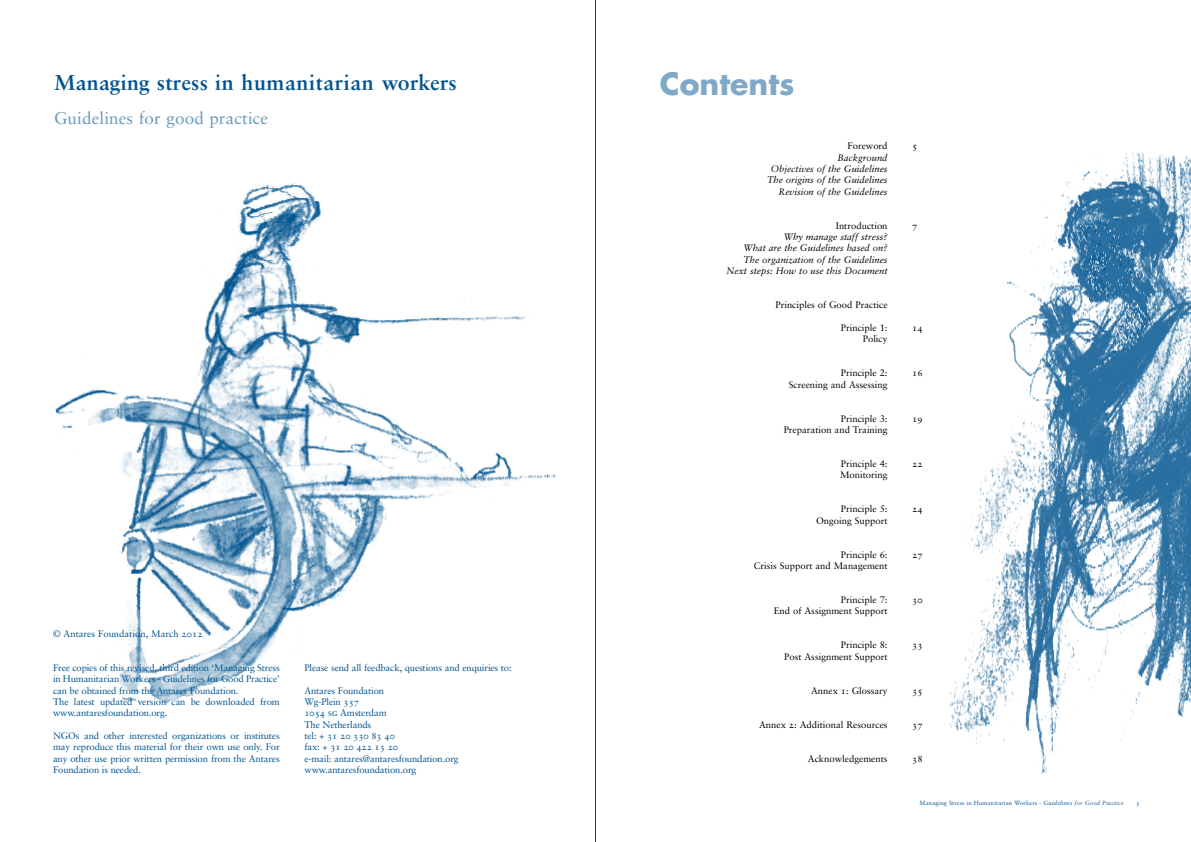
<style>
.page{position:relative;width:1191px;height:842px;background:#fff}
.page>*{position:absolute;margin:0;border:0;box-sizing:border-box;transform-origin:0 0}
.t1{font:700 30px "Futura";color:#80a9c7}
.t2{font:21.5px "Sabon Bold Os F";letter-spacing:.01em;color:#00538e}
.t3{font:17px "Sabon";letter-spacing:.01em;color:#6698bb}
.t4{font:9.5px/11.3px "Sabon";letter-spacing:-.015em;color:#00538e}
.t5{font:9.5px/11.3px "Sabon";color:#000;text-align:right}
.t6{font:9.5px/11.3px "Sabon Italic Os F";color:#000;text-align:right}
.t7{font:9.5px/11.3px "Sabon Roman SC";letter-spacing:-.015em;color:#00538e}
.t8{font:9.5px "Sabon Roman SC";color:#000}
.t9{font:6px "Sabon";letter-spacing:.025em;color:#00538e}
.s1{font-family:"Sabon Roman SC"}
.s2{font-family:"Sabon"}
.s3{font-family:"Sabon Italic Os F"}
</style>
<div class="page">
<img style="left:55px;top:183px;width:501px;height:521px">
<img style="left:944px;top:152px;width:247px;height:623px">
<hr style="left:595px;top:0;width:1px;height:842px;background:#00538e">
<h2 class="t2" style="left:54px;top:69px;width:404px">Managing stress in humanitarian workers</h2>
<h3 class="t3" style="left:54px;top:108px;width:215px">Guidelines for good practice</h3>
<p class="t4" style="left:53px;top:628px;width:151px">© Antares Foundation, March <span class="s1">2012</span></p>
<p class="t4" style="left:53px;top:662px;width:228px">Free copies of this revised, third edition ‘Managing Stress in Humanitarian Workers - Guidelines for Good Practice’ can be obtained from the Antares Foundation.<br>The latest updated version can be downloaded from www.antaresfoundation.org.</p>
<p class="t4" style="left:53px;top:730px;width:228px;text-align:justify">NGOs and other interested organizations or institutes may reproduce this material for their own use only. For any other use prior written permission from the Antares Foundation is needed.</p>
<p class="t4" style="left:304px;top:662px;width:209px">Please send all feedback, questions and enquiries to:</p>
<p class="t4" style="left:304px;top:685px;width:84px">Antares Foundation<br>Wg-Plein <span class="s1">357<br>1054 sg</span> Amsterdam<br>The Netherlands</p>
<p class="t7" style="left:304px;top:730px;width:95px"><span class="s2">tel:</span> + 31 20 330 83 40 <span class="s2">fax</span>: + 31 20 422 13 20</p>
<p class="t4" style="left:304px;top:753px;width:156px">e-mail: antares@antaresfoundation.org www.antaresfoundation.org</p>
<h1 class="t1" style="left:660px;top:63px;width:136px">Contents</h1>
<p class="t5" style="left:847px;top:140px;width:42px">Foreword</p>
<p class="t6" style="left:767px;top:152px;width:122px">Background<br>Objectives of the Guidelines<br>The origins of the Guidelines<br>Revision of the Guidelines</p>
<p class="t5" style="left:836px;top:220px;width:53px">Introduction</p>
<p class="t6" style="left:726px;top:231px;width:162px">Why manage staff stress?<br>What are the Guidelines based on?<br>The organization of the Guidelines<br>Next steps: How to use this Document</p>
<p class="t5" style="left:775px;top:299px;width:114px">Principles of Good Practice</p>
<p class="t5" style="left:841px;top:322px;width:48px">Principle 1:<br>Policy</p>
<p class="t5" style="left:789px;top:367px;width:100px">Principle 2:<br>Screening and Assessing</p>
<p class="t5" style="left:783px;top:412px;width:105px">Principle 3:<br>Preparation and Training</p>
<p class="t5" style="left:840px;top:458px;width:49px;text-align:left">Principle 4:<br>Monitoring</p>
<p class="t5" style="left:816px;top:503px;width:73px">Principle 5:<br>Ongoing Support</p>
<p class="t5" style="left:753px;top:549px;width:135px">Principle 6:<br>Crisis Support and Management</p>
<p class="t5" style="left:774px;top:594px;width:115px">Principle 7:<br>End of Assignment Support</p>
<p class="t5" style="left:784px;top:639px;width:105px">Principle 8:<br>Post Assignment Support</p>
<p class="t5" style="left:811px;top:685px;width:78px">Annex <span class="s1">1</span>: Glossary</p>
<p class="t5" style="left:759px;top:719px;width:130px">Annex <span class="s1">2</span>: Additional Resources</p>
<p class="t5" style="left:808px;top:753px;width:81px">Acknowledgements</p>
<p class="t8" style="left:912px;top:140px;width:7px">5</p>
<p class="t8" style="left:912px;top:220px;width:7px">7</p>
<p class="t8" style="left:912px;top:322px;width:12px">14</p>
<p class="t8" style="left:912px;top:367px;width:12px">16</p>
<p class="t8" style="left:912px;top:413px;width:12px">19</p>
<p class="t8" style="left:912px;top:458px;width:12px">22</p>
<p class="t8" style="left:912px;top:503px;width:12px">24</p>
<p class="t8" style="left:912px;top:549px;width:12px">27</p>
<p class="t8" style="left:912px;top:594px;width:12px">30</p>
<p class="t8" style="left:912px;top:639px;width:12px">33</p>
<p class="t8" style="left:912px;top:685px;width:12px">35</p>
<p class="t8" style="left:912px;top:719px;width:12px">37</p>
<p class="t8" style="left:912px;top:753px;width:12px">38</p>
<p class="t9" style="left:919px;top:800px;width:206px">Managing Stress in Humanitarian Workers - <span class="s3">Guidelines for Good Practice</span></p>
</div>
